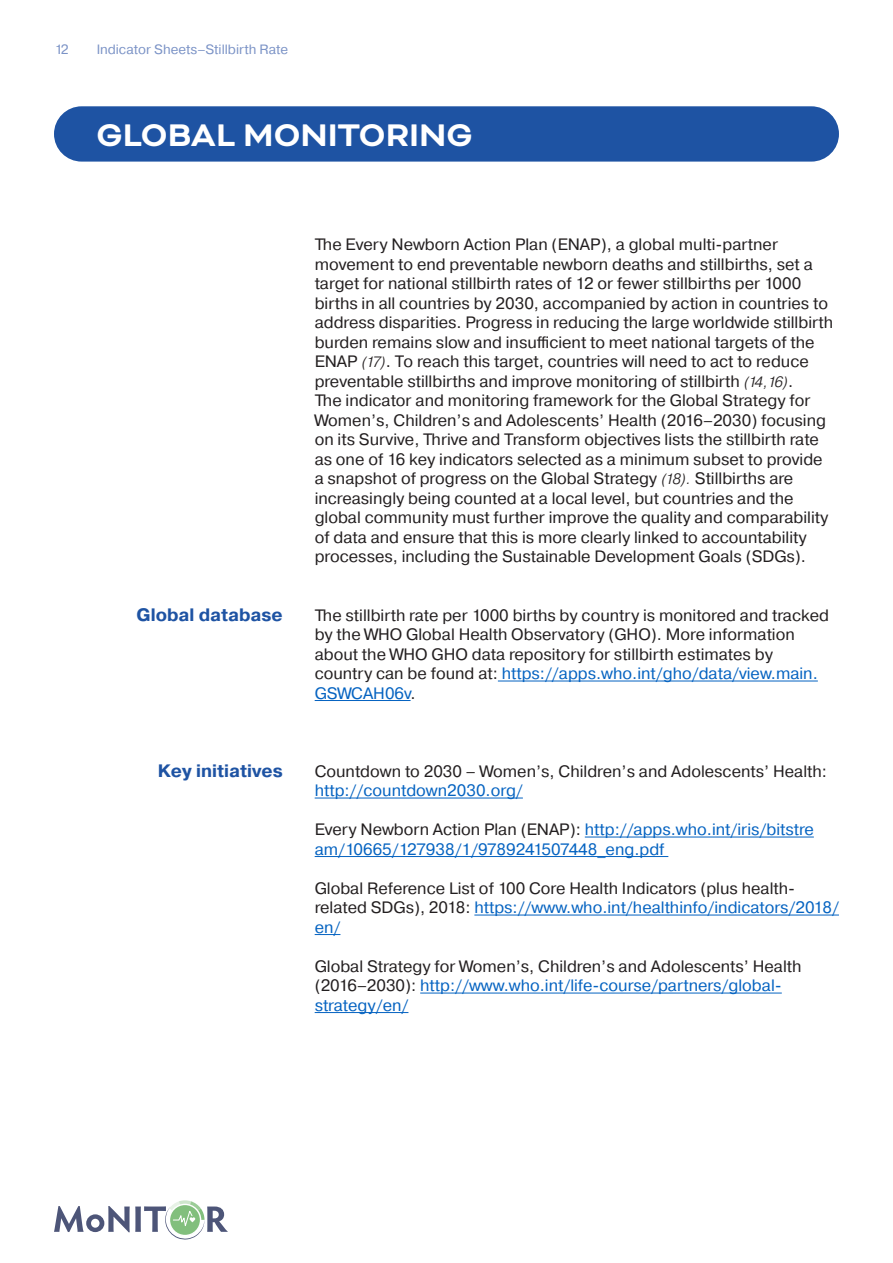
<style>
.page{position:relative;width:893px;height:1263px;background:#fff}
.page>*{position:absolute;margin:0;border:0;box-sizing:border-box;transform-origin:0 0}
.Title_chapter{font:700 36px "Bicyclette";color:#fff}
.Sous_titres_case_stu{font:700 18px "Pragmatica";color:#1e53a3}
.Corps_de_texte{font:16.5px/19.5px "Pragmatica";color:#231f20}
.Corps_de_texte-2{font:16.5px/19.5px "Pragmatica";color:#0563c1}
.t1{font:13.5px "Pragmatica";color:#4365ae}
.s1{font-weight:300;font-style:italic;font-size:15px}
.s2{color:#0563c1}
.s3{color:#231f20}
</style>
<div class="page">
<svg style="left:54px;top:1200px;width:174px;height:40px"></svg>
<div style="left:54px;top:106px;width:785px;height:56px;background:#1e53a3;border-radius:28px"></div>
<hr style="left:498px;top:681px;width:320px;height:1px;background:#0563c1">
<hr style="left:315px;top:700px;width:96px;height:1px;background:#0563c1">
<hr style="left:315px;top:798px;width:208px;height:1px;background:#0563c1">
<hr style="left:585px;top:837px;width:229px;height:1px;background:#0563c1">
<hr style="left:315px;top:856px;width:353px;height:1px;background:#0563c1">
<hr style="left:474px;top:915px;width:365px;height:1px;background:#0563c1">
<svg style="left:315px;top:934px;width:25px;height:1px"></svg>
<hr style="left:420px;top:993px;width:362px;height:1px;background:#0563c1">
<hr style="left:315px;top:1012px;width:93px;height:1px;background:#0563c1">
<p class="t1" style="left:54px;top:41px;width:16px">12</p>
<p class="t1" style="left:97px;top:41px;width:193px">Indicator Sheets–Stillbirth Rate</p>
<p class="Title_chapter" style="left:97px;top:114px;width:378px">GLOBAL MONITORING</p>
<p class="Sous_titres_case_stu" style="left:136px;top:603px;width:148px">Global database</p>
<p class="Sous_titres_case_stu" style="left:158px;top:759px;width:127px">Key initiatives</p>
<p class="Corps_de_texte" style="left:315px;top:235px;width:520px">The Every Newborn Action Plan (ENAP), a global multi-partner movement to end preventable newborn deaths and stillbirths, set a target for national stillbirth rates of 12 or fewer stillbirths per 1000 births in all countries by 2030, accompanied by action in countries to address disparities. Progress in reducing the large worldwide stillbirth burden remains slow and insufficient to meet national targets of the ENAP <span class="s1">(17)</span>. To reach this target, countries will need to act to reduce preventable stillbirths and improve monitoring of stillbirth <span class="s1">(14,16)</span>.</p>
<p class="Corps_de_texte" style="left:315px;top:391px;width:515px">The indicator and monitoring framework for the Global Strategy for Women’s, Children’s and Adolescents’ Health (2016–2030) focusing on its Survive, Thrive and Transform objectives lists the stillbirth rate as one of 16 key indicators selected as a minimum subset to provide a snapshot of progress on the Global Strategy <span class="s1">(18).</span> Stillbirths are increasingly being counted at a local level, but countries and the global community must further improve the quality and comparability of data and ensure that this is more clearly linked to accountability processes, including the Sustainable Development Goals (SDGs).</p>
<p class="Corps_de_texte" style="left:315px;top:606px;width:516px">The stillbirth rate per 1000 births by country is monitored and tracked by the WHO Global Health Observatory (GHO). More information about the WHO GHO data repository for stillbirth estimates by country can be found at: <span class="s2">https://apps.who.int/gho/data/view.main.<br>GSWCAH06v</span>.</p>
<p class="Corps_de_texte" style="left:315px;top:762px;width:514px">Countdown to 2030 – Women’s, Children’s and Adolescents’ Health: <span class="s2">http://countdown2030.org/</span></p>
<p class="Corps_de_texte-2" style="left:315px;top:820px;width:501px"><span class="s3">Every Newborn Action Plan (ENAP):</span> http://apps.who.int/iris/bitstre am/10665/127938/1/9789241507448_eng.pdf</p>
<p class="Corps_de_texte" style="left:315px;top:879px;width:526px">Global Reference List of 100 Core Health Indicators (plus health&shy;related SDGs), 2018: <span class="s2">https://www.who.int/healthinfo/indicators/2018/ en/</span></p>
<p class="Corps_de_texte" style="left:315px;top:957px;width:488px">Global Strategy for Women’s, Children’s and Adolescents’ Health (2016–2030): <span class="s2">http://www.who.int/life-course/partners/global&shy;strategy/en/</span></p>
</div>
